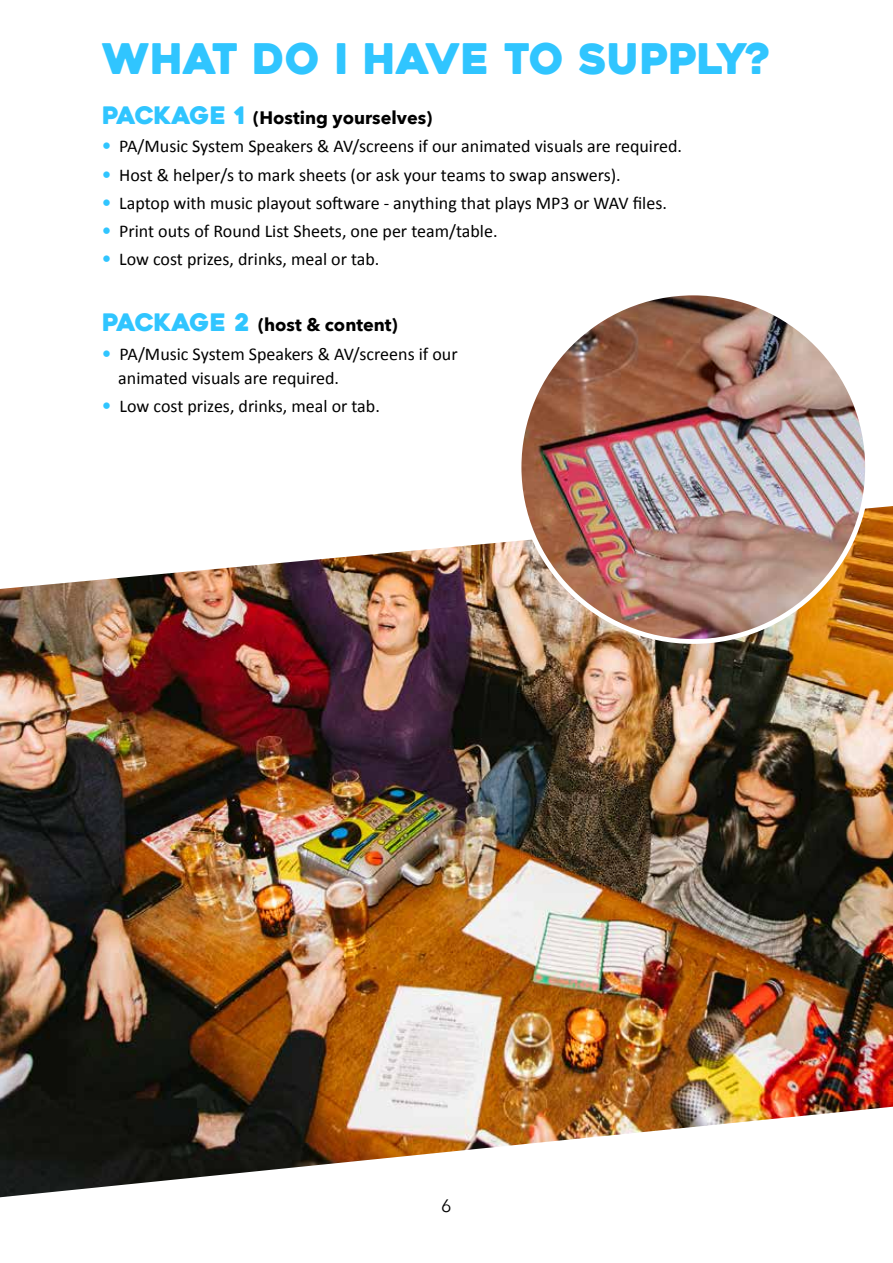
<style>
.page{position:relative;width:893px;height:1263px;background:#fff}
.page>*{position:absolute;margin:0;border:0;box-sizing:border-box;transform-origin:0 0}
.t1{font:42px "Heavitas";color:#30c5ff}
.t2{font:18px/24px "Calibri";color:#000}
.t3{font:700 18px "Avenir Next";color:#000}
.t4{font:18px "Avenir Next";color:#000}
.s1{font-family:"Heavitas";font-weight:400;font-size:24px;color:#30c5ff}
.s2{font-family:"Avenir Next";color:#30c5ff}
</style>
<div class="page">
<img style="left:0;top:506px;width:893px;height:691px">
<img style="left:519px;top:293px;width:348px;height:348px;border-radius:174px">
<h1 class="t1" style="left:102px;top:33px;width:670px">WHAT DO I HAVE TO SUPPLY?</h1>
<p class="t3" style="left:102px;top:102px;width:332px"><span class="s1">PACKAGE 1</span> (Hosting yourselves)</p>
<p class="t2" style="left:102px;top:134px;width:581px"><span class="s2">•</span> PA/Music System Speakers &amp; AV/screens if our animated visuals are required.</p>
<p class="t2" style="left:102px;top:163px;width:520px"><span class="s2">•</span> Host &amp; helper/s to mark sheets (or ask your teams to swap answers).</p>
<p class="t2" style="left:102px;top:191px;width:566px"><span class="s2">•</span> Laptop with music playout software - anything that plays MP3 or WAV files.</p>
<p class="t2" style="left:102px;top:219px;width:397px"><span class="s2">•</span> Print outs of Round List Sheets, one per team/table.</p>
<p class="t2" style="left:102px;top:247px;width:279px"><span class="s2">•</span> Low cost prizes, drinks, meal or tab.</p>
<p class="t3" style="left:102px;top:310px;width:297px"><span class="s1">PACKAGE 2</span> (host &amp; content)</p>
<p class="t2" style="left:118px;top:342px;width:341px;text-indent:-16px"><span class="s2">•</span> PA/Music System Speakers &amp; AV/screens if our animated visuals are required.</p>
<p class="t2" style="left:102px;top:394px;width:279px"><span class="s2">•</span> Low cost prizes, drinks, meal or tab.</p>
<p class="t4" style="left:441px;top:1190px;width:12px">6</p>
</div>
